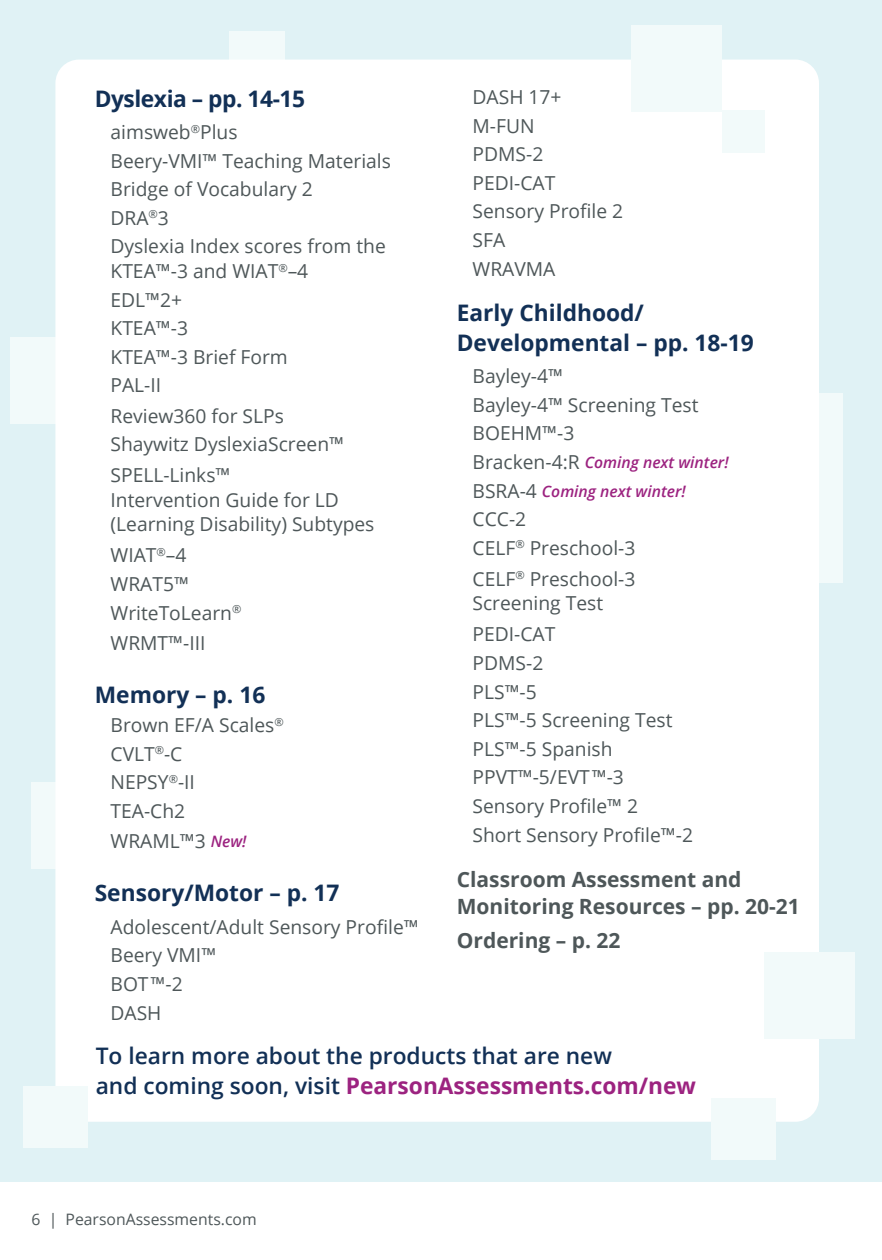
<style>
.page{position:relative;width:882px;height:1260px;background:#fff}
.page>*{position:absolute;margin:0;border:0;box-sizing:border-box;transform-origin:0 0}
.TOC_Section_Head{font:600 22.75px/29.8px "Open Sans";color:#123056}
.TOC_Section_Head-2{font:700 22.75px/29.8px "Open Sans";color:#123056}
.TOC_Section_Head-3{font:700 22.75px "Open Sans";letter-spacing:-.02em;color:#123056}
.SAIM_body_copy{font:700 22.75px "Open Sans";color:#123056}
.TOC_Section_Head-4{font:700 21px/26.2px "Open Sans";color:#4e5759}
.SAIM_body_copy-2{font:19.25px/24.5px "Open Sans";color:#4e5759}
.SAIM_body_copy-3{font:italic 600 15.75px "Open Sans";color:#9c2380}
.t1{font:15.75px "Open Sans";color:#4e5759}
.s1{font-weight:600;font-style:italic;font-size:15.75px;color:#9c2380}
.s2{font-weight:700;color:#9c2380}
.s3{font-weight:400;font-style:normal;font-size:19.25px;color:#4e5759}
</style>
<div class="page">
<div style="left:0;top:0;width:882px;height:1181px;background:#e0f2f5"></div>
<div style="left:229px;top:31px;width:56px;height:57px;background:#f2fafa"></div>
<div style="left:32px;top:782px;width:90px;height:87px;background:#f2fafa"></div>
<div style="left:10px;top:337px;width:91px;height:87px;background:#f2fafa"></div>
<div style="left:644px;top:393px;width:198px;height:190px;background:#f2fafa"></div>
<div style="left:55px;top:60px;width:764px;height:1062px;background:#fff;border-radius:24px"></div>
<div style="left:711px;top:1099px;width:64px;height:61px;background:#f2fafa"></div>
<div style="left:764px;top:952px;width:91px;height:87px;background:#f2fafa"></div>
<div style="left:632px;top:26px;width:90px;height:86px;background:#f2fafa"></div>
<div style="left:722px;top:111px;width:42px;height:42px;background:#f2fafa"></div>
<div style="left:23px;top:1086px;width:65px;height:62px;background:#f2fafa"></div>
<p class="TOC_Section_Head-3" style="left:95px;top:82px;width:212px">Dyslexia – pp. 14-15</p>
<p class="SAIM_body_copy-2" style="left:111px;top:119px;width:129px">aimsweb<sup>®</sup>Plus</p>
<p class="SAIM_body_copy-2" style="left:111px;top:148px;width:282px">Beery-VMI™ Teaching Materials</p>
<p class="SAIM_body_copy-2" style="left:111px;top:176px;width:204px">Bridge of Vocabulary 2</p>
<p class="SAIM_body_copy-2" style="left:111px;top:205px;width:60px">DRA<sup>®</sup>3</p>
<p class="SAIM_body_copy-2" style="left:111px;top:234px;width:277px">Dyslexia Index scores from the<br>KTEA™-3 and WIAT<sup>®</sup>–4</p>
<p class="SAIM_body_copy-2" style="left:111px;top:287px;width:73px">EDL™2+</p>
<p class="SAIM_body_copy-2" style="left:111px;top:315px;width:79px">KTEA™-3</p>
<p class="SAIM_body_copy-2" style="left:111px;top:344px;width:179px">KTEA™-3 Brief Form</p>
<p class="SAIM_body_copy-2" style="left:111px;top:373px;width:52px">PAL-II</p>
<p class="SAIM_body_copy-2" style="left:111px;top:403px;width:175px">Review360 for SLPs</p>
<p class="SAIM_body_copy-2" style="left:111px;top:432px;width:235px">Shaywitz DyslexiaScreen™</p>
<p class="SAIM_body_copy-2" style="left:111px;top:463px;width:265px">SPELL-Links™<br>Intervention Guide for LD (Learning Disability) Subtypes</p>
<p class="SAIM_body_copy-2" style="left:111px;top:543px;width:77px">WIAT<sup>®</sup>–4</p>
<p class="SAIM_body_copy-2" style="left:111px;top:571px;width:80px">WRAT5™</p>
<p class="SAIM_body_copy-2" style="left:111px;top:600px;width:132px">WriteToLearn<sup>®</sup></p>
<p class="SAIM_body_copy-2" style="left:111px;top:630px;width:96px">WRMT™-III</p>
<p class="SAIM_body_copy" style="left:95px;top:679px;width:172px">Memory – p. 16</p>
<p class="SAIM_body_copy-2" style="left:111px;top:712px;width:175px">Brown EF/A Scales<sup>®</sup></p>
<p class="SAIM_body_copy-2" style="left:111px;top:741px;width:73px">CVLT<sup>®</sup>-C</p>
<p class="SAIM_body_copy-2" style="left:111px;top:769px;width:86px">NEPSY<sup>®</sup>-II</p>
<p class="SAIM_body_copy-2" style="left:111px;top:798px;width:76px">TEA-Ch2</p>
<p class="SAIM_body_copy-2" style="left:111px;top:828px;width:138px">WRAML™3 <span class="s1">New!</span></p>
<p class="TOC_Section_Head-2" style="left:95px;top:878px;width:246px">Sensory/Motor – p. 17</p>
<p class="SAIM_body_copy-2" style="left:111px;top:914px;width:310px">Adolescent/Adult Sensory Profile™</p>
<p class="SAIM_body_copy-2" style="left:111px;top:943px;width:107px">Beery VMI™</p>
<p class="SAIM_body_copy-2" style="left:111px;top:971px;width:74px">BOT™-2</p>
<p class="SAIM_body_copy-2" style="left:111px;top:1000px;width:52px">DASH</p>
<p class="TOC_Section_Head" style="left:96px;top:1041px;width:602px">To learn more about the products that are new<br>and coming soon, visit <span class="s2">PearsonAssessments.com/new</span></p>
<p class="SAIM_body_copy-2" style="left:473px;top:84px;width:91px">DASH 17+</p>
<p class="SAIM_body_copy-2" style="left:473px;top:113px;width:64px">M-FUN</p>
<p class="SAIM_body_copy-2" style="left:473px;top:141px;width:72px">PDMS-2</p>
<p class="SAIM_body_copy-2" style="left:473px;top:170px;width:84px">PEDI-CAT</p>
<p class="SAIM_body_copy-2" style="left:473px;top:199px;width:152px">Sensory Profile 2</p>
<p class="SAIM_body_copy-2" style="left:473px;top:227px;width:34px">SFA</p>
<p class="SAIM_body_copy-2" style="left:473px;top:256px;width:84px">WRAVMA</p>
<p class="TOC_Section_Head-2" style="left:457px;top:297px;width:299px">Early Childhood/<br>Developmental – pp. 18-19</p>
<p class="SAIM_body_copy-2" style="left:473px;top:363px;width:92px">Bayley-4™</p>
<p class="SAIM_body_copy-2" style="left:473px;top:392px;width:228px">Bayley-4™ Screening Test</p>
<p class="SAIM_body_copy-2" style="left:473px;top:421px;width:103px">BOEHM™-3</p>
<p class="SAIM_body_copy-3" style="left:473px;top:452px;width:258px"><span class="s3">Bracken-4:R</span> Coming next winter!</p>
<p class="SAIM_body_copy-3" style="left:473px;top:480px;width:215px"><span class="s3">BSRA-4</span> Coming next winter!</p>
<p class="SAIM_body_copy-2" style="left:473px;top:506px;width:55px">CCC-2</p>
<p class="SAIM_body_copy-2" style="left:473px;top:535px;width:164px">CELF<sup>®</sup> Preschool-3</p>
<p class="SAIM_body_copy-2" style="left:473px;top:566px;width:164px">CELF<sup>®</sup> Preschool-3<br>Screening Test</p>
<p class="SAIM_body_copy-2" style="left:473px;top:622px;width:84px">PEDI-CAT</p>
<p class="SAIM_body_copy-2" style="left:473px;top:650px;width:72px">PDMS-2</p>
<p class="SAIM_body_copy-2" style="left:473px;top:679px;width:66px">PLS™-5</p>
<p class="SAIM_body_copy-2" style="left:473px;top:708px;width:201px">PLS™-5 Screening Test</p>
<p class="SAIM_body_copy-2" style="left:473px;top:736px;width:142px">PLS™-5 Spanish</p>
<p class="SAIM_body_copy-2" style="left:473px;top:765px;width:153px">PPVT™-5/EVT™-3</p>
<p class="SAIM_body_copy-2" style="left:473px;top:793px;width:167px">Sensory Profile™ 2</p>
<p class="SAIM_body_copy-2" style="left:473px;top:822px;width:222px">Short Sensory Profile™-2</p>
<p class="TOC_Section_Head-4" style="left:457px;top:866px;width:345px">Classroom Assessment and<br>Monitoring Resources – pp. 20-21</p>
<p class="TOC_Section_Head-4" style="left:457px;top:926px;width:165px">Ordering – p. 22</p>
<p class="t1" style="left:32px;top:1208px;width:227px">6 | PearsonAssessments.com</p>
</div>
